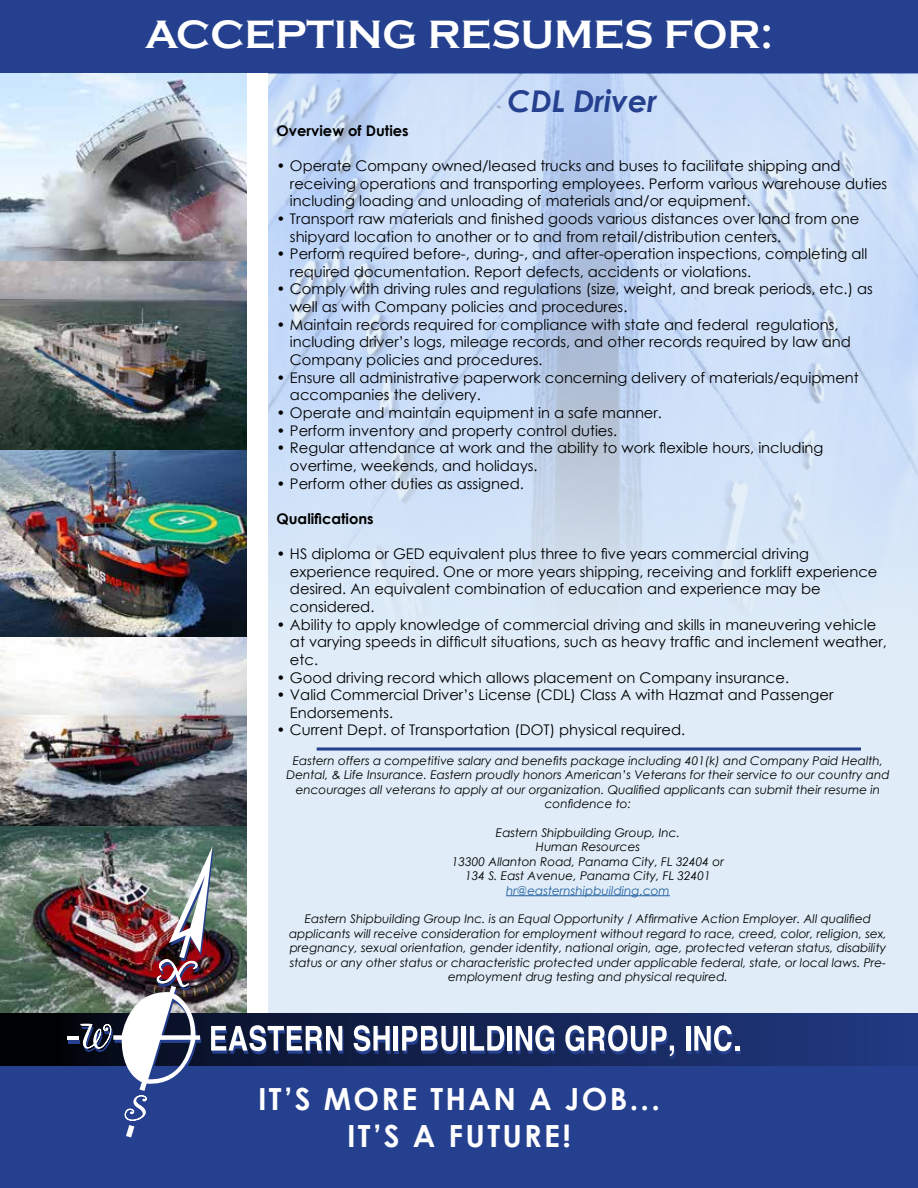
<style>
.page{position:relative;width:918px;height:1188px;background:#fff}
.page>*{position:absolute;margin:0;border:0;box-sizing:border-box;transform-origin:0 0}
.t1{font:700 40.65px "Copperplate Gothic";color:#fff}
.t2{font:700 30.45px/36.6px "Century Gothic";letter-spacing:.075em;color:#fff;text-align:center}
.t3{font:italic 700 30px "Century Gothic";color:#25408f}
.t4{font:14.7px/17.7px "Century Gothic";color:#000}
.t5{font:700 14.7px "Century Gothic";color:#000}
.t6{font:italic 12px/14.4px "Century Gothic";color:#000;text-align:center}
.t7{font:italic 12px "Century Gothic";color:#215e9e}
</style>
<div class="page">
<div style="left:0;top:0;width:918px;height:73px;background:#25408f"></div>
<div style="left:243px;top:73px;width:675px;height:941px;background:#e0edf8"></div>
<img style="left:268px;top:73px;width:650px;height:678px">
<img style="left:0;top:73px;width:248px;height:941px">
<hr style="left:506px;top:895px;width:164px;height:1px;background:#215e9e">
<svg style="left:317px;top:747px;width:544px;height:4px;background:#5068a7"></svg>
<div style="left:248px;top:73px;width:20px;height:941px;background:#fff"></div>
<div style="left:0;top:1014px;width:918px;height:174px;background:#25408f"></div>
<svg style="left:0;top:1014px;width:918px;height:51px;background:#162657"></svg>
<hr style="left:395px;top:1029px;width:4px;height:25px;background:#25408f">
<hr style="left:463px;top:1029px;width:4px;height:25px;background:#25408f">
<hr style="left:509px;top:1029px;width:4px;height:25px;background:#25408f">
<svg style="left:687px;top:1029px;width:4px;height:25px"></svg>
<svg style="left:354px;top:1025px;width:37px;height:29px"></svg>
<hr style="left:394px;top:1026px;width:4px;height:25px;background:#fff">
<svg style="left:402px;top:1026px;width:57px;height:28px;background:#818ba9"></svg>
<hr style="left:462px;top:1026px;width:4px;height:25px;background:#fff">
<svg style="left:470px;top:1026px;width:35px;height:28px"></svg>
<div style="left:507px;top:1026px;width:5px;height:25px;background:#fff"></div>
<svg style="left:516px;top:1025px;width:39px;height:29px"></svg>
<svg style="left:565px;top:1025px;width:110px;height:34px;background:#66749b"></svg>
<hr style="left:686px;top:1026px;width:4px;height:25px;background:#fff">
<svg style="left:694px;top:1025px;width:46px;height:29px"></svg>
<hr style="left:67px;top:1036px;width:12px;height:4px;background:#fff">
<img style="left:68px;top:847px;width:275px;height:291px">
<h1 class="t1" style="left:145px;top:12px;width:629px">ACCEPTING RESUMES FOR:</h1>
<h3 class="t3" style="left:508px;top:78px;width:151px">CDL Driver</h3>
<p class="t5" style="left:276px;top:119px;width:134px">Overview of Duties</p>
<p class="t4" style="left:290px;top:157px;width:599px;text-indent:-13px">• Operate Company owned/leased trucks and buses to facilitate shipping and receiving operations and transporting employees. Perform various warehouse duties including loading and unloading of materials and/or equipment.</p>
<p class="t4" style="left:290px;top:210px;width:571px;text-indent:-13px">• Transport raw materials and finished goods various distances over land from one shipyard location to another or to and from retail/distribution centers.</p>
<p class="t4" style="left:290px;top:245px;width:579px;text-indent:-13px">• Perform required before-, during-, and after-operation inspections, completing all required documentation. Report defects, accidents or violations.</p>
<p class="t4" style="left:290px;top:280px;width:584px;text-indent:-13px">• Comply with driving rules and regulations (size, weight, and break periods, etc.) as well as with Company policies and procedures.</p>
<p class="t4" style="left:290px;top:315px;width:562px;text-indent:-13px">• Maintain records required for compliance with state and federal regulations, including driver’s logs, mileage records, and other records required by law and<br>Company policies and procedures.</p>
<p class="t4" style="left:290px;top:368px;width:570px;text-indent:-13px">• Ensure all administrative paperwork concerning delivery of materials/equipment accompanies the delivery.</p>
<p class="t4" style="left:276px;top:404px;width:387px">• Operate and maintain equipment in a safe manner.</p>
<p class="t4" style="left:276px;top:421px;width:342px">• Perform inventory and property control duties.</p>
<p class="t4" style="left:290px;top:439px;width:535px;text-indent:-13px">• Regular attendance at work and the ability to work flexible hours, including overtime, weekends, and holidays.</p>
<p class="t4" style="left:276px;top:474px;width:249px">• Perform other duties as assigned.</p>
<p class="t5" style="left:276px;top:507px;width:99px">Qualifications</p>
<p class="t4" style="left:290px;top:545px;width:589px;text-indent:-13px">• HS diploma or GED equivalent plus three to five years commercial driving experience required. One or more years shipping, receiving and forklift experience desired. An equivalent combination of education and experience may be considered.</p>
<p class="t4" style="left:290px;top:615px;width:599px;text-indent:-13px">• Ability to apply knowledge of commercial driving and skills in maneuvering vehicle at varying speeds in difficult situations, such as heavy traffic and inclement weather, etc.</p>
<p class="t4" style="left:276px;top:668px;width:514px">• Good driving record which allows placement on Company insurance.</p>
<p class="t4" style="left:290px;top:686px;width:545px;text-indent:-13px">• Valid Commercial Driver’s License (CDL) Class A with Hazmat and Passenger<br>Endorsements.</p>
<p class="t4" style="left:276px;top:721px;width:410px">• Current Dept. of Transportation (DOT) physical required.</p>
<p class="t6" style="left:286px;top:753px;width:605px">Eastern offers a competitive salary and benefits package including 401(k) and Company Paid Health, Dental, &amp; Life Insurance. Eastern proudly honors American’s Veterans for their service to our country and encourages all veterans to apply at our organization. Qualified applicants can submit their resume in confidence to:</p>
<p class="t6" style="left:452px;top:825px;width:274px">Eastern Shipbuilding Group, Inc.<br>Human Resources<br>13300 Allanton Road, Panama City, FL 32404 or 134 S. East Avenue, Panama City, FL 32401</p>
<p class="t7" style="left:506px;top:882px;width:165px">hr@easternshipbuilding.com</p>
<p class="t6" style="left:289px;top:912px;width:599px">Eastern Shipbuilding Group Inc. is an Equal Opportunity / Affirmative Action Employer. All qualified applicants will receive consideration for employment without regard to race, creed, color, religion, sex, pregnancy, sexual orientation, gender identity, national origin, age, protected veteran status, disability status or any other status or characteristic protected under applicable federal, state, or local laws. Pre&shy;employment drug testing and physical required.</p>
<h2 class="t2" style="left:258px;top:1080px;width:403px">IT’S MORE THAN A JOB...<br>IT’S A FUTURE!</h2>
</div>
